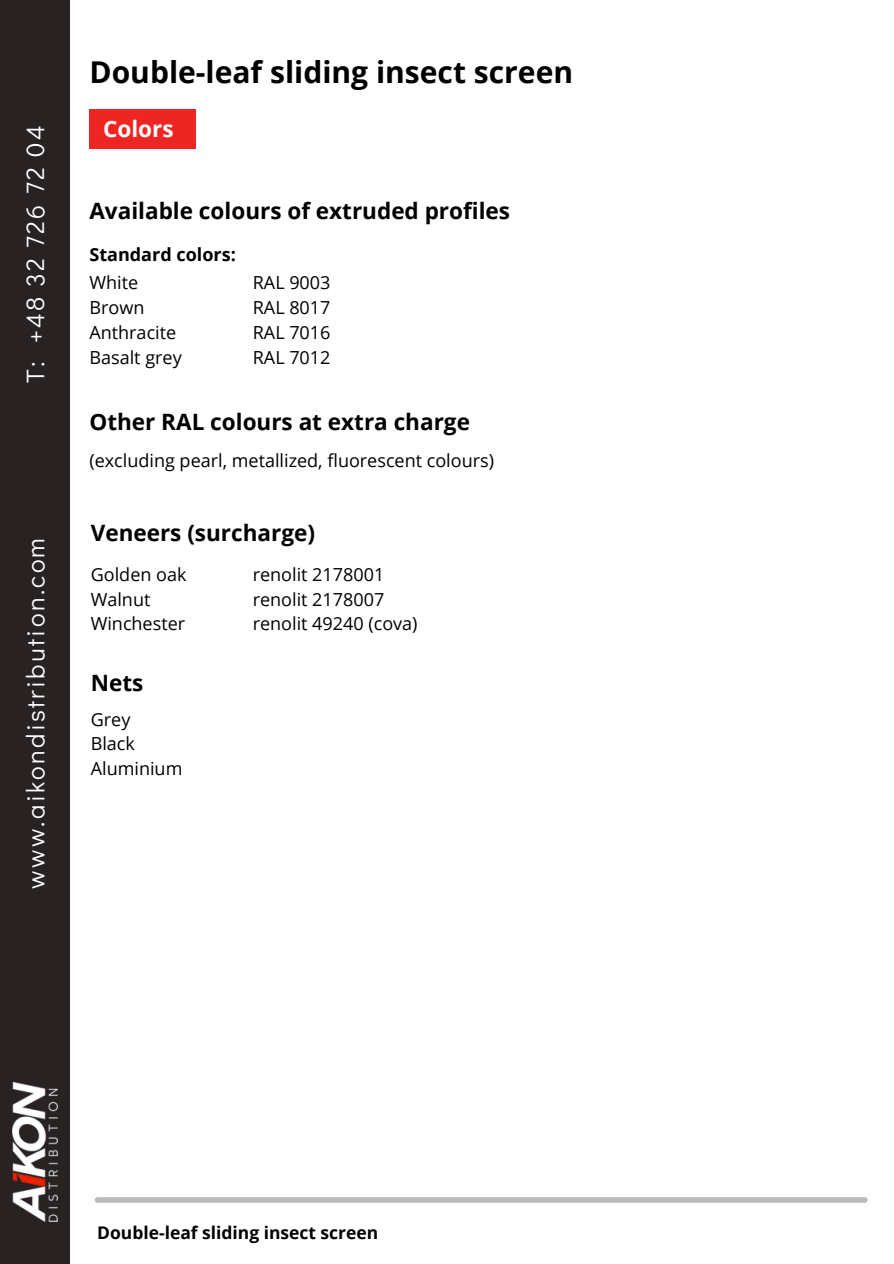
<style>
.page{position:relative;width:894px;height:1264px;background:#fff}
.page>*{position:absolute;margin:0;border:0;box-sizing:border-box;transform-origin:0 0}
.t1{font:700 30px "Open Sans";color:#000}
.t2{font:25.5px "Didact Gothic";letter-spacing:.09em;color:#fff}
.t3{font:700 22.5px "Open Sans";color:#000}
.t4{font:700 22.5px "Open Sans";color:#fff}
.t5{font:18px "Open Sans";color:#000}
.t6{font:700 18px "Open Sans";color:#000}
.t7{font:700 17.4px "Open Sans";color:#000}
</style>
<div class="page">
<div style="left:0;top:0;width:70px;height:1263px;background:#292222"></div>
<img style="left:12px;top:1082px;width:45px;height:139px">
<div style="left:97px;top:1197px;width:767px;height:5px;background:#bababb"></div>
<div style="left:89px;top:109px;width:107px;height:39px;background:#ed2624"></div>
<p class="t2" style="left:18px;top:383px;width:259px;rotate:-90deg">T: +48 32 726 72 04</p>
<p class="t2" style="left:18px;top:888px;width:352px;rotate:-90deg">www.aikondistribution.com</p>
<p class="t1" style="left:89px;top:50px;width:485px">Double-leaf sliding insect screen</p>
<p class="t4" style="left:103px;top:113px;width:72px">Colors</p>
<p class="t3" style="left:89px;top:195px;width:422px">Available colours of extruded profiles</p>
<p class="t6" style="left:89px;top:242px;width:148px">Standard colors:</p>
<p class="t5" style="left:89px;top:270px;width:50px">White</p>
<p class="t5" style="left:89px;top:295px;width:56px">Brown</p>
<p class="t5" style="left:89px;top:319px;width:88px">Anthracite</p>
<p class="t5" style="left:89px;top:344px;width:94px">Basalt grey</p>
<p class="t5" style="left:253px;top:270px;width:79px">RAL 9003</p>
<p class="t5" style="left:253px;top:295px;width:79px">RAL 8017</p>
<p class="t5" style="left:253px;top:319px;width:79px">RAL 7016</p>
<p class="t5" style="left:253px;top:344px;width:79px">RAL 7012</p>
<p class="t3" style="left:89px;top:405px;width:382px">Other RAL colours at extra charge</p>
<p class="t5" style="left:89px;top:448px;width:406px">(excluding pearl, metallized, fluorescent colours)</p>
<p class="t3" style="left:91px;top:517px;width:226px">Veneers (surcharge)</p>
<p class="t5" style="left:91px;top:561px;width:97px">Golden oak</p>
<p class="t5" style="left:91px;top:586px;width:61px">Walnut</p>
<p class="t5" style="left:91px;top:611px;width:96px">Winchester</p>
<p class="t5" style="left:253px;top:561px;width:133px">renolit 2178001</p>
<p class="t5" style="left:253px;top:586px;width:133px">renolit 2178007</p>
<p class="t5" style="left:253px;top:611px;width:166px">renolit 49240 (cova)</p>
<p class="t3" style="left:91px;top:667px;width:54px">Nets</p>
<p class="t5" style="left:91px;top:706px;width:41px">Grey</p>
<p class="t5" style="left:91px;top:731px;width:46px">Black</p>
<p class="t5" style="left:91px;top:756px;width:93px">Aluminium</p>
<p class="t7" style="left:97px;top:1219px;width:282px">Double-leaf sliding insect screen</p>
</div>
